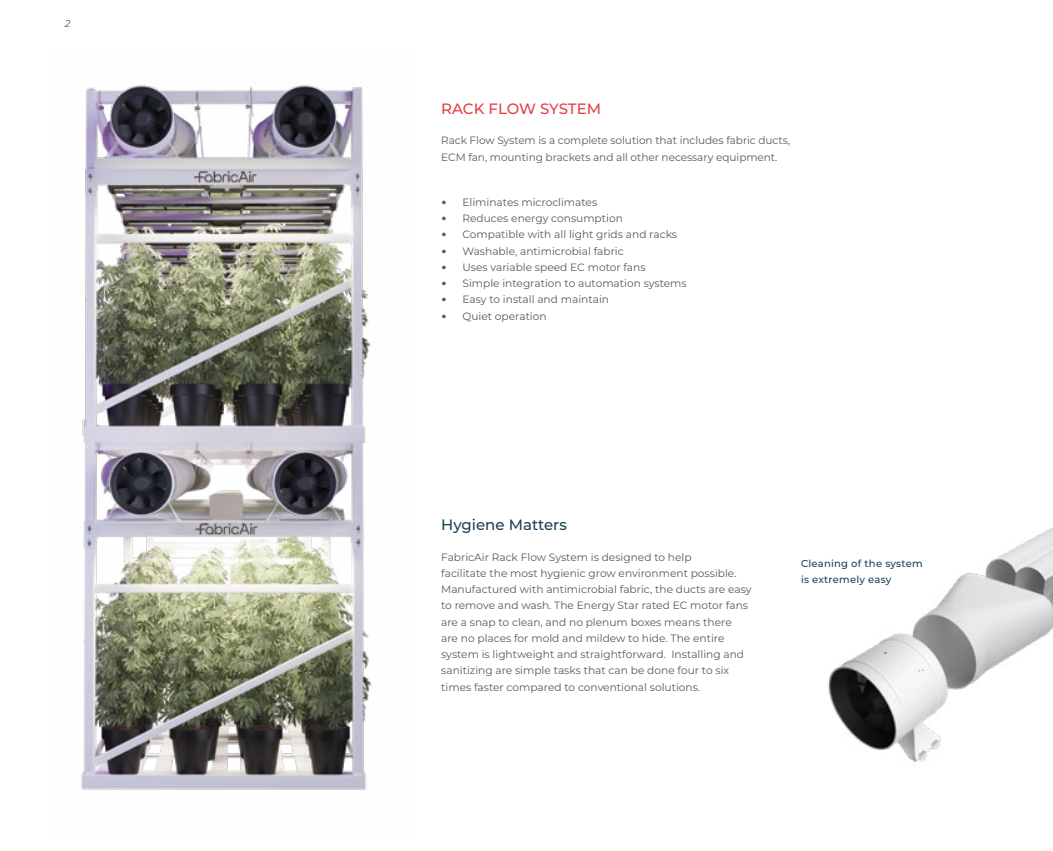
<style>
.page{position:relative;width:1053px;height:851px;background:#fff}
.page>*{position:absolute;margin:0;border:0;box-sizing:border-box;transform-origin:0 0}
.t1{font:500 15px "Montserrat";color:#1d4154}
.t2{font:500 15px "Montserrat";letter-spacing:-.01em;color:#e63e47}
.t3{font:10.62px/16.2px "Montserrat";color:#58595b}
.t4{font:500 10px/16.2px "Montserrat";letter-spacing:.025em;color:#1d4154}
.t5{font:italic 10px "Montserrat";color:#58595b}
.s1{font-family:"Poppins";font-weight:900}
</style>
<div class="page">
<img style="left:81px;top:84px;width:291px;height:706px">
<img style="left:828px;top:528px;width:224px;height:235px">
<p class="t5" style="left:65px;top:17px;width:7px">2</p>
<h1 class="t2" style="left:441px;top:98px;width:161px">RACK FLOW SYSTEM</h1>
<p class="t3" style="left:441px;top:132px;width:350px">Rack Flow System is a complete solution that includes fabric ducts,<br>ECM fan, mounting brackets and all other necessary equipment.</p>
<p class="t3" style="left:441px;top:193px;width:157px"><span class="s1">•</span> Eliminates microclimates</p>
<p class="t3" style="left:441px;top:210px;width:183px"><span class="s1">•</span> Reduces energy consumption</p>
<p class="t3" style="left:441px;top:226px;width:237px"><span class="s1">•</span> Compatible with all light grids and racks</p>
<p class="t3" style="left:441px;top:242px;width:184px"><span class="s1">•</span> Washable, antimicrobial fabric</p>
<p class="t3" style="left:441px;top:258px;width:206px"><span class="s1">•</span> Uses variable speed EC motor fans</p>
<p class="t3" style="left:441px;top:275px;width:247px"><span class="s1">•</span> Simple integration to automation systems</p>
<p class="t3" style="left:441px;top:291px;width:169px"><span class="s1">•</span> Easy to install and maintain</p>
<p class="t3" style="left:441px;top:307px;width:107px"><span class="s1">•</span> Quiet operation</p>
<h1 class="t1" style="left:441px;top:514px;width:127px">Hygiene Matters</h1>
<p class="t3" style="left:441px;top:548px;width:312px">FabricAir Rack Flow System is designed to help<br>facilitate the most hygienic grow environment possible.<br>Manufactured with antimicrobial fabric, the ducts are easy to remove and wash. The Energy Star rated EC motor fans are a snap to clean, and no plenum boxes means there<br>are no places for mold and mildew to hide. The entire system is lightweight and straightforward. Installing and sanitizing are simple tasks that can be done four to six times faster compared to conventional solutions.</p>
<p class="t4" style="left:801px;top:554px;width:123px">Cleaning of the system is extremely easy</p>
</div>
